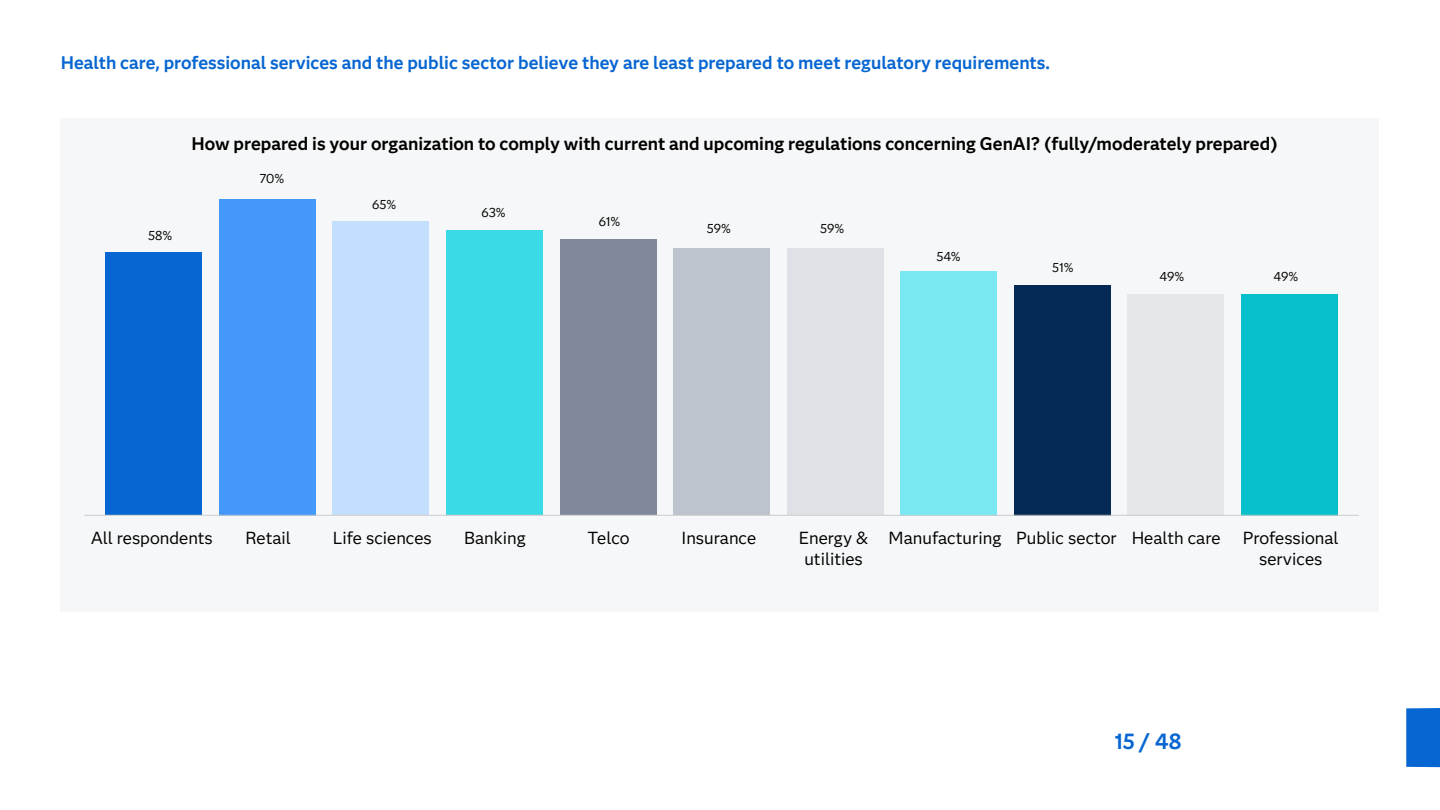
<style>
.page{position:relative;width:1440px;height:810px;background:#fff}
.page>*{position:absolute;margin:0;border:0;box-sizing:border-box;transform-origin:0 0}
.t1{font:700 21.67px "Anova";color:#0766d1}
.t2{font:700 18px "Anova";color:#000}
.t3{font:700 18px "Anova";color:#0766d1}
.t4{font:17.25px/20.7px "Anova";color:#000;text-align:center}
.t5{font:12.75px "Anova";color:#000}
</style>
<div class="page">
<div style="left:1406px;top:708px;width:34px;height:59px;background:#0766d1"></div>
<div style="left:61px;top:118px;width:1318px;height:493px;background:#f6f7f8"></div>
<div style="left:1241px;top:294px;width:96px;height:221px;background:#06c1cc"></div>
<div style="left:1127px;top:294px;width:97px;height:221px;background:#e5e7eb"></div>
<div style="left:1014px;top:285px;width:96px;height:230px;background:#032954"></div>
<div style="left:900px;top:271px;width:97px;height:244px;background:#79e8f2"></div>
<div style="left:787px;top:249px;width:96px;height:266px;background:#dfe1e6"></div>
<div style="left:673px;top:249px;width:97px;height:266px;background:#bec4cd"></div>
<div style="left:560px;top:240px;width:96px;height:275px;background:#7e889a"></div>
<div style="left:446px;top:230px;width:97px;height:285px;background:#3adbe6"></div>
<div style="left:333px;top:221px;width:96px;height:294px;background:#c4defd"></div>
<div style="left:219px;top:199px;width:97px;height:316px;background:#4398f9"></div>
<div style="left:106px;top:253px;width:96px;height:262px;background:#0766d1"></div>
<hr style="left:84px;top:515px;width:1275px;height:1px;background:#ccc">
<p class="t3" style="left:61px;top:49px;width:991px">Health care, professional services and the public sector believe they are least prepared to meet regulatory requirements.</p>
<p class="t2" style="left:191px;top:130px;width:1088px">How prepared is your organization to comply with current and upcoming regulations concerning GenAI? (fully/moderately prepared)</p>
<p class="t5" style="left:148px;top:226px;width:26px">58%</p>
<p class="t5" style="left:259px;top:169px;width:26px">70%</p>
<p class="t5" style="left:372px;top:196px;width:26px">65%</p>
<p class="t5" style="left:481px;top:204px;width:26px">63%</p>
<p class="t5" style="left:599px;top:212px;width:23px">61%</p>
<p class="t5" style="left:707px;top:220px;width:26px">59%</p>
<p class="t5" style="left:820px;top:220px;width:26px">59%</p>
<p class="t5" style="left:936px;top:248px;width:26px">54%</p>
<p class="t5" style="left:1052px;top:258px;width:23px">51%</p>
<p class="t5" style="left:1159px;top:268px;width:26px">49%</p>
<p class="t5" style="left:1274px;top:268px;width:26px">49%</p>
<p class="t4" style="left:91px;top:527px;width:124px">All respondents</p>
<p class="t4" style="left:246px;top:527px;width:47px">Retail</p>
<p class="t4" style="left:333px;top:527px;width:100px">Life sciences</p>
<p class="t4" style="left:464px;top:527px;width:63px">Banking</p>
<p class="t4" style="left:588px;top:527px;width:44px">Telco</p>
<p class="t4" style="left:682px;top:527px;width:76px">Insurance</p>
<p class="t4" style="left:799px;top:527px;width:71px">Energy &amp; utilities</p>
<p class="t4" style="left:889px;top:527px;width:230px">Manufacturing Public sector</p>
<p class="t4" style="left:1243px;top:527px;width:97px">Professional services</p>
<p class="t4" style="left:1132px;top:527px;width:90px">Health care</p>
<p class="t1" style="left:1114px;top:725px;width:69px">15 / 48</p>
</div>
